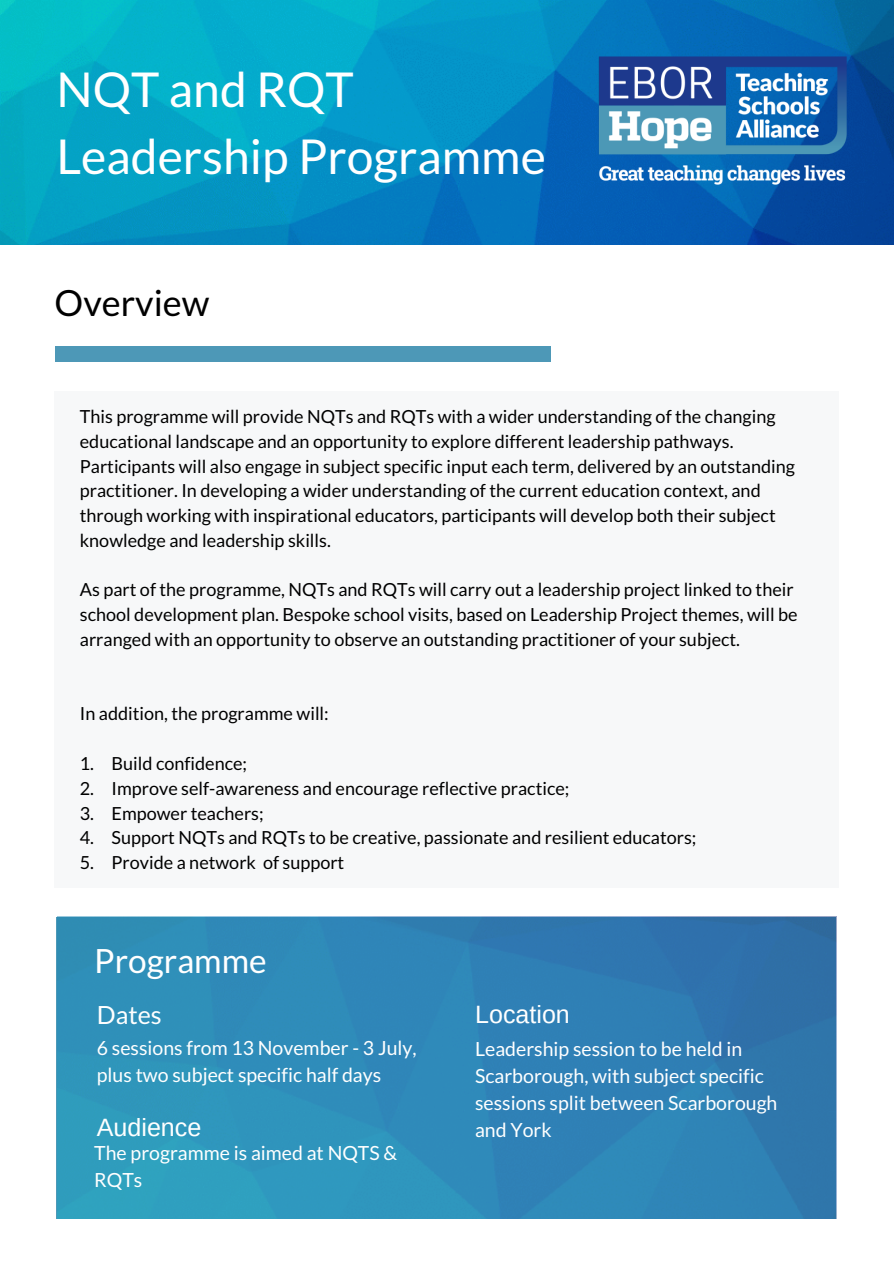
<style>
.page{position:relative;width:894px;height:1264px;background:#fff}
.page>*{position:absolute;margin:0;border:0;box-sizing:border-box;transform-origin:0 0}
.t1{font:48px/66.4px "Lato";color:#fff}
.t2{font:36px "Lato";color:#000}
.t3{font:33.45px "Lato";color:#fff}
.t4{font:25.05px "Arimo";color:#fff}
.t5{font:25.05px "Lato";color:#fff}
.t6{font:19.5px/27.2px "Lato";color:#fff}
.t7{font:18px/24.8px "Lato";color:#000}
</style>
<div class="page">
<img style="left:0;top:0;width:893px;height:244px">
<div style="left:54px;top:391px;width:784px;height:497px;background:#f7f8f9"></div>
<div style="left:55px;top:346px;width:495px;height:15px;background:#4d98b7"></div>
<img style="left:550px;top:9px;width:343px;height:226px">
<img style="left:57px;top:916px;width:779px;height:302px">
<h1 class="t1" style="left:57px;top:55px;width:490px">NQT and RQT<br>Leadership Programme</h1>
<h2 class="t2" style="left:55px;top:280px;width:156px">Overview</h2>
<p class="t7" style="left:80px;top:403px;width:716px">This programme will provide NQTs and RQTs with a wider understanding of the changing educational landscape and an opportunity to explore different leadership pathways.<br>Participants will also engage in subject specific input each term, delivered by an outstanding practitioner. In developing a wider understanding of the current education context, and through working with inspirational educators, participants will develop both their subject knowledge and leadership skills.</p>
<p class="t7" style="left:80px;top:577px;width:719px">As part of the programme, NQTs and RQTs will carry out a leadership project linked to their school development plan. Bespoke school visits, based on Leadership Project themes, will be arranged with an opportunity to observe an outstanding practitioner of your subject.</p>
<p class="t7" style="left:80px;top:701px;width:250px">In addition, the programme will:</p>
<p class="t7" style="left:80px;top:750px;width:169px">1. Build confidence;</p>
<p class="t7" style="left:80px;top:775px;width:491px">2. Improve self-awareness and encourage reflective practice;</p>
<p class="t7" style="left:80px;top:800px;width:185px">3. Empower teachers;</p>
<p class="t7" style="left:80px;top:825px;width:618px">4. Support NQTs and RQTs to be creative, passionate and resilient educators;</p>
<p class="t7" style="left:80px;top:849px;width:266px">5. Provide a network of support</p>
<h3 class="t3" style="left:94px;top:940px;width:174px">Programme</h3>
<h3 class="t5" style="left:97px;top:999px;width:66px">Dates</h3>
<h3 class="t4" style="left:475px;top:1000px;width:96px">Location</h3>
<p class="t6" style="left:97px;top:1033px;width:321px">6 sessions from 13 November - 3 July, plus two subject specific half days</p>
<p class="t6" style="left:475px;top:1034px;width:304px">Leadership session to be held in<br>Scarborough, with subject specific sessions split between Scarborough and York</p>
<h3 class="t4" style="left:97px;top:1112px;width:106px">Audience</h3>
<p class="t6" style="left:94px;top:1138px;width:304px">The programme is aimed at NQTS &amp;<br>RQTs</p>
</div>
